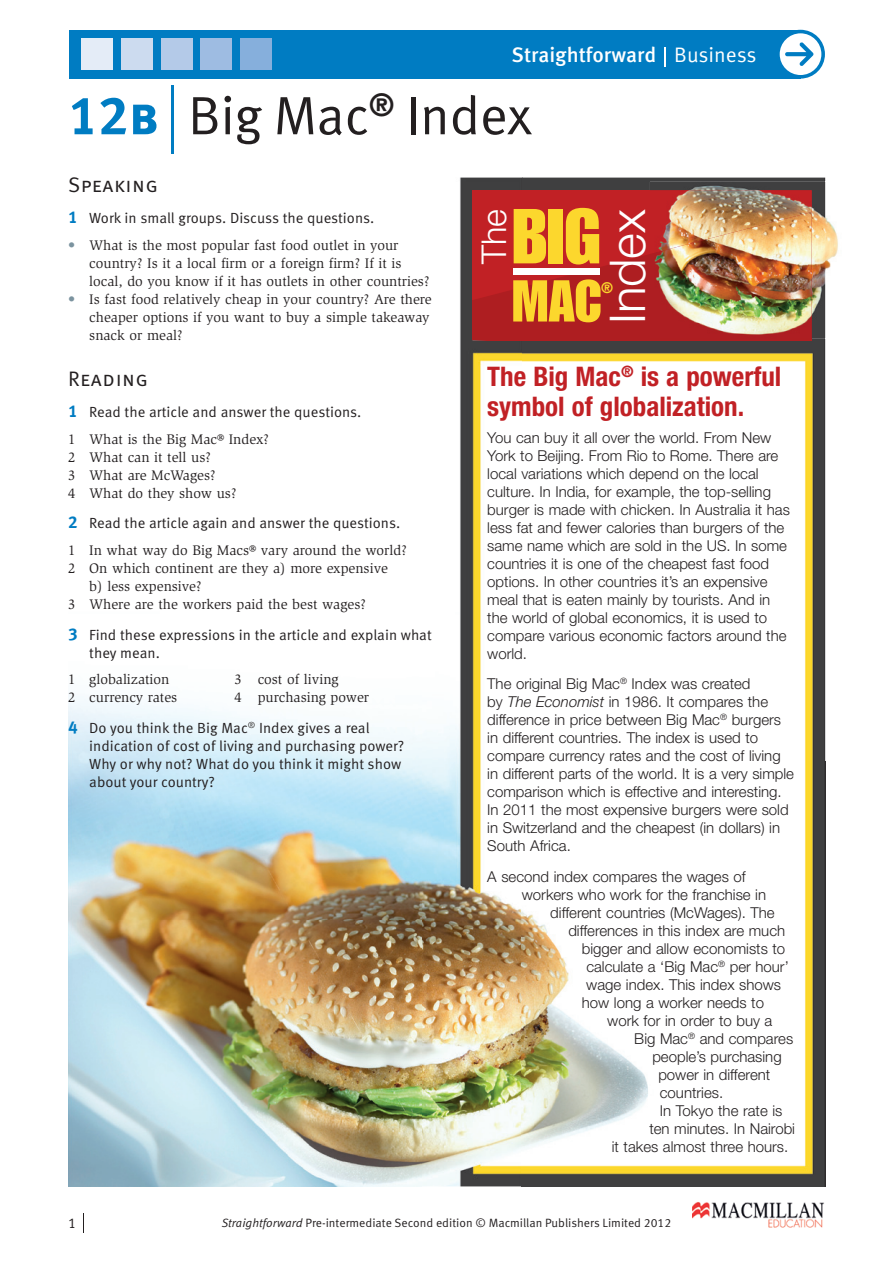
<style>
.page{position:relative;width:893px;height:1263px;background:#fff}
.page>*{position:absolute;margin:0;border:0;box-sizing:border-box;transform-origin:0 0}
.t1{font:76.2px "Impact LT Std";color:#fcd72d}
.t2{font:57.75px "Impact LT Std";color:#fcd72d}
.t3{font:54px "Meta OT";letter-spacing:-.01em;color:#231f20}
.t4{font:300 49.35px "Helvetica Neue LT Std";color:#fff}
.t5{font:300 34.2px "Helvetica Neue LT Std";color:#fff}
.t6{font:700 condensed 27px/30px "Helvetica Neue LT Std";color:#c12125}
.t7{font:500 21px "Meta OT";color:#fff}
.t8{font:21px "Meta OT";letter-spacing:.025em;color:#231f20}
.t9{font:300 15px/18px "Helvetica Neue LT Std";color:#231f20}
.t10{font:15px "Impact LT Std";color:#fcd72d}
.t11{font:14.7px/18px "Meta OT";color:#231f20}
.t12{font:14.25px/18px "Slimbach Std";color:#231f20}
.t13{font:14.25px "Meta OT";color:#231f20}
.t14{font:12px "Meta OT";color:#231f20}
.s1{font-weight:400}
.s2{font-weight:700;color:#007cc2}
.s3{font-weight:700;font-size:17.1px;color:#007cc2}
.s4{color:#7b939f}
.s5{font-style:italic}
</style>
<div class="page">
<svg style="left:83px;top:1213px;width:1px;height:20px"></svg>
<img style="left:68px;top:178px;width:454px;height:1008px">
<img style="left:522px;top:178px;width:303px;height:12px">
<img style="left:522px;top:338px;width:303px;height:848px">
<img style="left:693px;top:1202px;width:131px;height:26px">
<div style="left:69px;top:30px;width:732px;height:49px;background:#007cc2"></div>
<svg style="left:665px;top:47px;width:1px;height:20px"></svg>
<svg style="left:779px;top:30px;width:46px;height:49px"></svg>
<div style="left:121px;top:38px;width:32px;height:32px;background:#ccdbef"></div>
<div style="left:82px;top:38px;width:31px;height:32px;background:#e4ecf7"></div>
<div style="left:161px;top:38px;width:31px;height:32px;background:#b4cae8"></div>
<div style="left:201px;top:38px;width:31px;height:32px;background:#9ebce2"></div>
<div style="left:240px;top:38px;width:31px;height:32px;background:#86afdc"></div>
<hr style="left:171px;top:85px;width:3px;height:68px;background:#007cc2">
<div style="left:473px;top:190px;width:339px;height:150px;background:#c12125"></div>
<svg style="left:473px;top:254px;width:339px;height:86px"></svg>
<img style="left:650px;top:182px;width:188px;height:156px">
<img style="left:650px;top:190px;width:162px;height:22px">
<img style="left:650px;top:212px;width:162px;height:126px">
<div style="left:513px;top:268px;width:86px;height:6px;background:#fff"></div>
<h3 class="t7" style="left:511px;top:42px;width:247px">Straightforward <span class="s1">Business</span></h3>
<h3 class="t3" style="left:68px;top:83px;width:466px"><span class="s2">12b</span> Big Mac<sup>®</sup> Index</h3>
<h3 class="t8" style="left:68px;top:172px;width:92px">Speaking</h3>
<p class="t11" style="left:68px;top:209px;width:308px"><span class="s3">1</span> Work in small groups. Discuss the questions.</p>
<p class="t12" style="left:89px;top:236px;width:342px;text-indent:-21px"><span class="s4">•</span> What is the most popular fast food outlet in your country? Is it a local firm or a foreign firm? If it is local, do you know if it has outlets in other countries?</p>
<p class="t12" style="left:89px;top:290px;width:344px;text-indent:-21px"><span class="s4">•</span> Is fast food relatively cheap in your country? Are there cheaper options if you want to buy a simple takeaway snack or meal?</p>
<h3 class="t8" style="left:68px;top:366px;width:82px">Reading</h3>
<p class="t11" style="left:68px;top:403px;width:295px"><span class="s3">1</span> Read the article and answer the questions.</p>
<p class="t12" style="left:68px;top:430px;width:202px">1 What is the Big Mac® Index?<br>2 What can it tell us?<br>3 What are McWages?<br>4 What do they show us?</p>
<p class="t11" style="left:68px;top:514px;width:334px"><span class="s3">2</span> Read the article again and answer the questions.</p>
<p class="t12" style="left:68px;top:541px;width:340px">1 In what way do Big Macs® vary around the world?</p>
<p class="t12" style="left:68px;top:559px;width:321px">2 On which continent are they a) more expensive</p>
<p class="t12" style="left:89px;top:577px;width:114px">b) less expensive?</p>
<p class="t12" style="left:68px;top:595px;width:299px">3 Where are the workers paid the best wages?</p>
<p class="t11" style="left:89px;top:626px;width:344px;text-indent:-21px"><span class="s3">3</span> Find these expressions in the article and explain what they mean.</p>
<p class="t12" style="left:68px;top:670px;width:103px">1 globalization</p>
<p class="t12" style="left:235px;top:670px;width:106px">3 cost of living</p>
<p class="t12" style="left:68px;top:688px;width:111px">2 currency rates</p>
<p class="t12" style="left:235px;top:688px;width:136px">4 purchasing power</p>
<p class="t11" style="left:89px;top:719px;width:317px;text-indent:-21px"><span class="s3">4</span> Do you think the Big Mac<sup>®</sup> Index gives a real indication of cost of living and purchasing power?<br>Why or why not? What do you think it might show about your country?</p>
<h3 class="t5" style="left:473px;top:264px;width:57px;rotate:-90deg">The</h3>
<h1 class="t1" style="left:512px;top:192px;width:90px">BIG</h1>
<h2 class="t2" style="left:512px;top:267px;width:91px">MAC</h2>
<p class="t10" style="left:601px;top:279px;width:13px">®</p>
<h3 class="t4" style="left:597px;top:324px;width:117px;rotate:-90deg">Index</h3>
<h3 class="t6" style="left:487px;top:361px;width:296px">The Big Mac<sup>®</sup> is a powerful symbol of globalization.</h3>
<p class="t9" style="left:487px;top:428px;width:304px">You can buy it all over the world. From New York to Beijing. From Rio to Rome. There are local variations which depend on the local culture. In India, for example, the top-selling burger is made with chicken. In Australia it has less fat and fewer calories than burgers of the same name which are sold in the US. In some countries it is one of the cheapest fast food options. In other countries it’s an expensive meal that is eaten mainly by tourists. And in the world of global economics, it is used to compare various economic factors around the world.</p>
<p class="t9" style="left:487px;top:675px;width:308px">The original Big Mac<sup>®</sup> Index was created<br>by <span class="s5">The Economist</span> in 1986. It compares the difference in price between Big Mac<sup>®</sup> burgers in different countries. The index is used to compare currency rates and the cost of living in different parts of the world. It is a very simple comparison which is effective and interesting.<br>In 2011 the most expensive burgers were sold in Switzerland and the cheapest (in dollars) in South Africa.</p>
<p class="t9" style="left:487px;top:867px;width:260px">A second index compares the wages of</p>
<p class="t9" style="left:522px;top:885px;width:246px">workers who work for the franchise in</p>
<p class="t9" style="left:550px;top:903px;width:226px">different countries (McWages). The</p>
<p class="t9" style="left:568px;top:921px;width:218px">differences in this index are much</p>
<p class="t9" style="left:582px;top:939px;width:205px">bigger and allow economists to</p>
<p class="t9" style="left:586px;top:957px;width:204px">calculate a ‘Big Mac<sup>®</sup> per hour’</p>
<p class="t9" style="left:586px;top:975px;width:196px">wage index. This index shows</p>
<p class="t9" style="left:582px;top:993px;width:184px">how long a worker needs to</p>
<p class="t9" style="left:607px;top:1011px;width:167px">work for in order to buy a</p>
<p class="t9" style="left:634px;top:1029px;width:160px">Big Mac<sup>®</sup> and compares</p>
<p class="t9" style="left:652px;top:1047px;width:131px">people’s purchasing</p>
<p class="t9" style="left:658px;top:1065px;width:113px">power in different</p>
<p class="t9" style="left:660px;top:1083px;width:65px">countries.</p>
<p class="t9" style="left:660px;top:1101px;width:124px">In Tokyo the rate is</p>
<p class="t9" style="left:649px;top:1119px;width:147px">ten minutes. In Nairobi</p>
<p class="t9" style="left:612px;top:1137px;width:178px">it takes almost three hours.</p>
<p class="t13" style="left:68px;top:1215px;width:10px">1</p>
<p class="t14" style="left:222px;top:1215px;width:451px"><span class="s5">Straightforward</span> Pre-intermediate Second edition © Macmillan Publishers Limited 2012</p>
</div>
